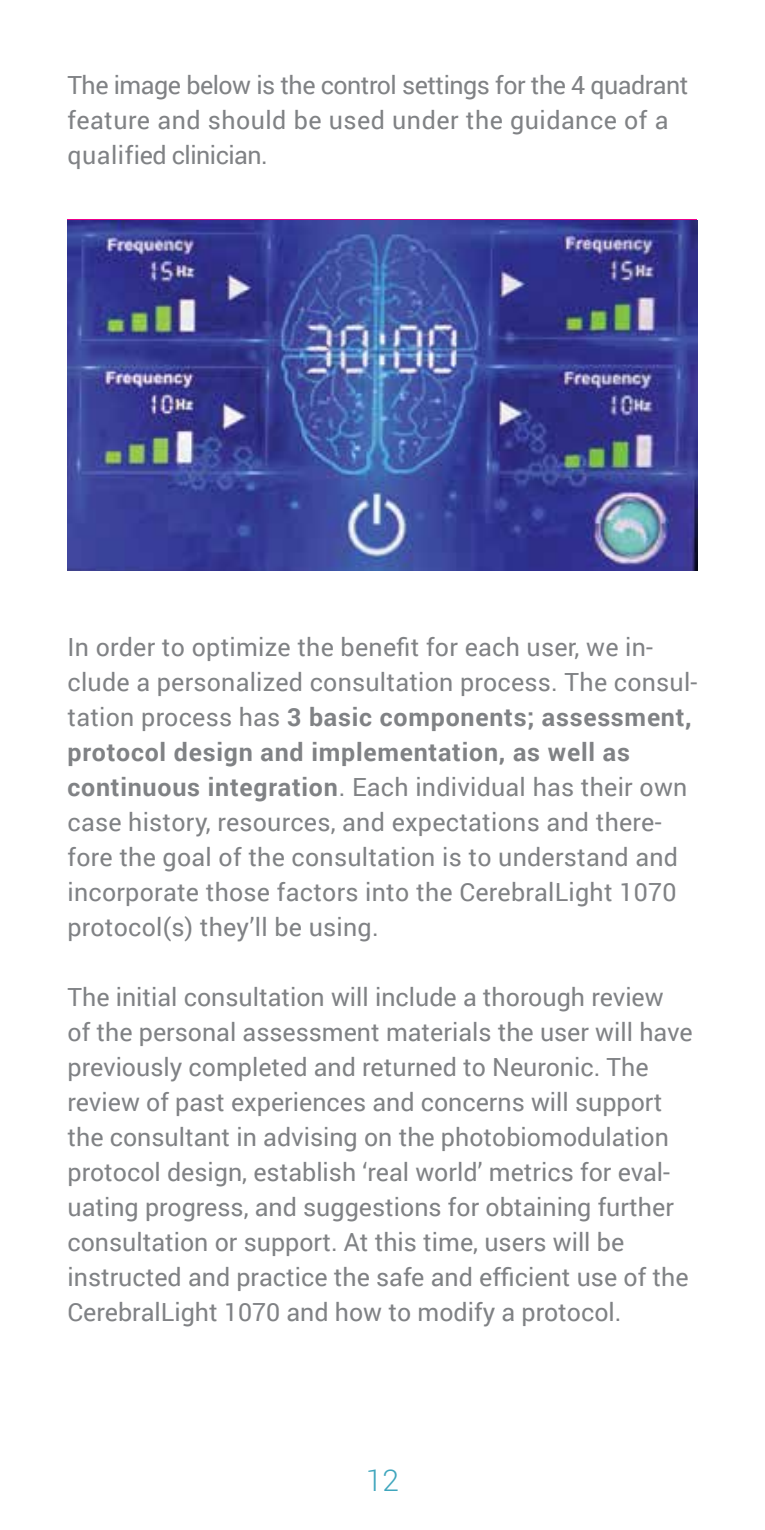
<style>
.page{position:relative;width:765px;height:1530px;background:#fff}
.page>*{position:absolute;margin:0;border:0;box-sizing:border-box;transform-origin:0 0}
.t1{font:300 30px "Roboto";color:#3fa6bd}
.t2{font:25px/35px "Roboto";color:#808285}
.t3{font:25px/35px "Roboto";letter-spacing:-.02em;color:#808285}
.s1{font-weight:700}
</style>
<div class="page">
<img style="left:68px;top:221px;width:630px;height:350px">
<p class="t3" style="left:68px;top:66px;width:622px">The image below is the control settings for the 4 quadrant feature and should be used under the guidance of a qualified clinician.</p>
<p class="t2" style="left:68px;top:629px;width:631px">In order to optimize the benefit for each user, we in&shy;clude a personalized consultation process. The consul&shy;tation process has <span class="s1">3 basic components; assessment, protocol design and implementation, as well as continuous integration</span>. Each individual has their own case history, resources, and expectations and there&shy;fore the goal of the consultation is to understand and incorporate those factors into the CerebralLight 1070 protocol(s) they’ll be using.</p>
<p class="t2" style="left:68px;top:979px;width:627px">The initial consultation will include a thorough review of the personal assessment materials the user will have previously completed and returned to Neuronic. The review of past experiences and concerns will support the consultant in advising on the photobiomodulation protocol design, establish ‘real world’ metrics for eval&shy;uating progress, and suggestions for obtaining further consultation or support. At this time, users will be instructed and practice the safe and efficient use of the CerebralLight 1070 and how to modify a protocol.</p>
<p class="t1" style="left:366px;top:1460px;width:35px">12</p>
</div>
